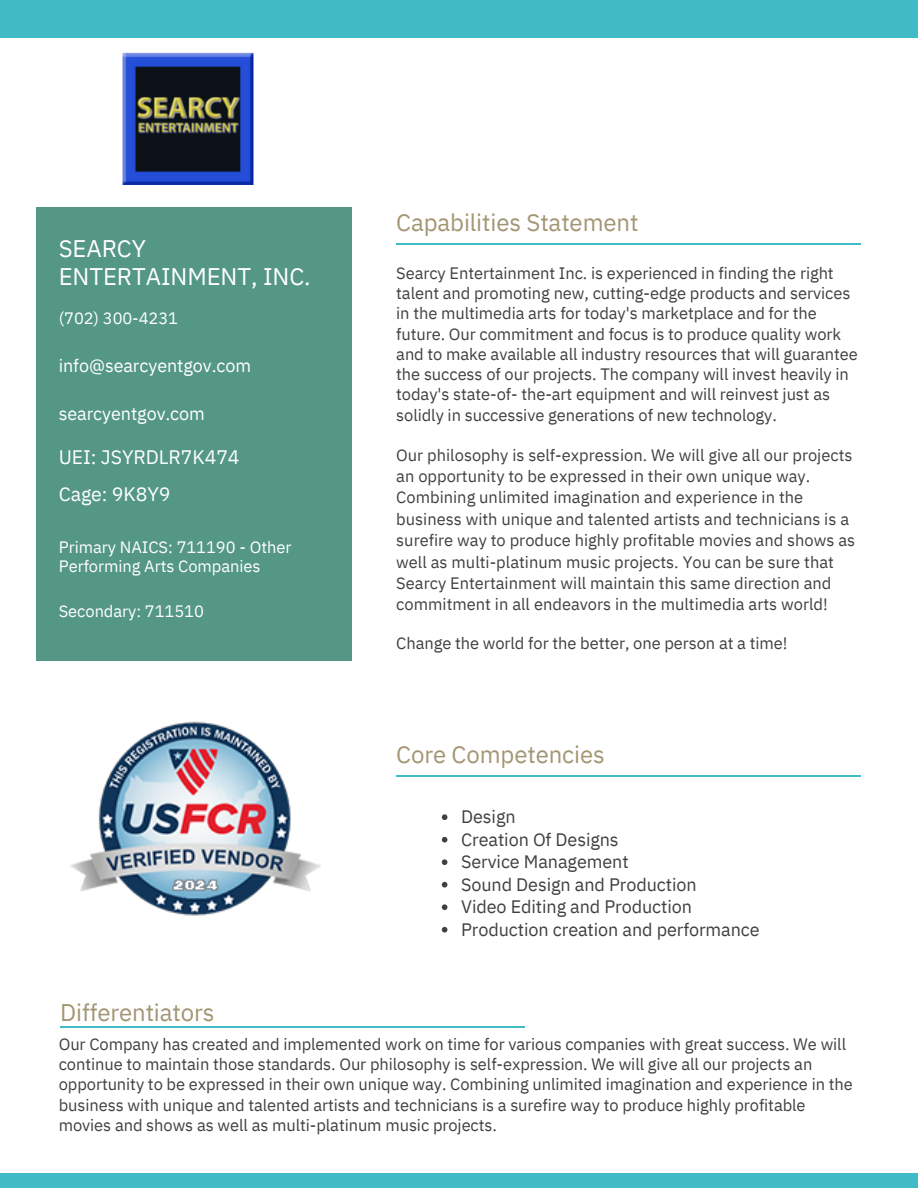
<style>
.page{position:relative;width:918px;height:1188px;background:#fff}
.page>*{position:absolute;margin:0;border:0;box-sizing:border-box;transform-origin:0 0}
.t1{font:24px "IBM Plex Sans";letter-spacing:-.005em;color:#a39674}
.t2{font:24px/28.2px "IBM Plex Sans";letter-spacing:-.005em;color:#fff}
.t3{font:19.5px/37.2px "IBM Plex Sans";letter-spacing:-.005em;color:#fff}
.t4{font:18px "IBM Plex Sans";letter-spacing:-.005em;color:#404042}
.t5{font:18px "IBM Plex Sans";letter-spacing:-.005em;color:#fff}
.t6{font:16.5px/20.2px "IBM Plex Sans";letter-spacing:-.005em;color:#404042}
.t7{font:16.5px/19.2px "IBM Plex Sans";letter-spacing:-.005em;color:#fff}
</style>
<div class="page">
<div style="left:0;top:0;width:918px;height:37px;background:#41bcc6"></div>
<div style="left:0;top:1173px;width:918px;height:15px;background:#41bcc6"></div>
<div style="left:36px;top:592px;width:315px;height:69px;background:#549785"></div>
<div style="left:36px;top:584px;width:315px;height:8px;background:#549785"></div>
<div style="left:36px;top:532px;width:315px;height:52px;background:#549785"></div>
<div style="left:36px;top:501px;width:315px;height:31px;background:#549785"></div>
<div style="left:36px;top:448px;width:315px;height:53px;background:#549785"></div>
<div style="left:36px;top:397px;width:315px;height:51px;background:#549785"></div>
<div style="left:36px;top:346px;width:315px;height:51px;background:#549785"></div>
<div style="left:36px;top:293px;width:315px;height:53px;background:#549785"></div>
<div style="left:36px;top:207px;width:315px;height:86px;background:#549785"></div>
<img style="left:122px;top:53px;width:132px;height:131px">
<img style="left:70px;top:721px;width:251px;height:195px">
<hr style="left:396px;top:244px;width:465px;height:1px;background:#41bcc6">
<hr style="left:396px;top:776px;width:465px;height:1px;background:#41bcc6">
<hr style="left:60px;top:1027px;width:465px;height:1px;background:#41bcc6">
<svg style="left:442px;top:814px;width:5px;height:6px"></svg>
<svg style="left:442px;top:837px;width:5px;height:6px"></svg>
<svg style="left:442px;top:859px;width:5px;height:6px"></svg>
<svg style="left:442px;top:882px;width:5px;height:6px"></svg>
<svg style="left:442px;top:904px;width:5px;height:6px"></svg>
<svg style="left:442px;top:927px;width:5px;height:6px"></svg>
<p class="t2" style="left:59px;top:233px;width:253px">SEARCY<br>ENTERTAINMENT, INC.</p>
<p class="t7" style="left:59px;top:308px;width:121px">(702) 300-4231</p>
<p class="t5" style="left:59px;top:353px;width:194px">info@searcyentgov.com</p>
<p class="t5" style="left:59px;top:401px;width:148px">searcyentgov.com</p>
<p class="t3" style="left:59px;top:438px;width:182px">UEI: JSYRDLR7K474<br>Cage: 9K8Y9</p>
<p class="t7" style="left:59px;top:537px;width:234px">Primary NAICS: 711190 - Other<br>Performing Arts Companies</p>
<p class="t7" style="left:59px;top:601px;width:147px">Secondary: 711510</p>
<h3 class="t1" style="left:60px;top:997px;width:156px">Differentiators</h3>
<p class="t1" style="left:396px;top:207px;width:244px">Capabilities Statement</p>
<h3 class="t6" style="left:396px;top:263px;width:463px">Searcy Entertainment Inc. is experienced in finding the right talent and promoting new, cutting-edge products and services in the multimedia arts for today's marketplace and for the future. Our commitment and focus is to produce quality work and to make available all industry resources that will guarantee the success of our projects. The company will invest heavily in today's state-of- the-art equipment and will reinvest just as solidly in successive generations of new technology.</h3>
<p class="t6" style="left:396px;top:444px;width:461px;line-height:21.3px">Our philosophy is self-expression. We will give all our projects an opportunity to be expressed in their own unique way.<br>Combining unlimited imagination and experience in the business with unique and talented artists and technicians is a surefire way to produce highly profitable movies and shows as well as multi-platinum music projects. You can be sure that Searcy Entertainment will maintain this same direction and commitment in all endeavors in the multimedia arts world!</p>
<p class="t6" style="left:396px;top:633px;width:393px">Change the world for the better, one person at a time!</p>
<h3 class="t1" style="left:396px;top:738px;width:210px">Core Competencies</h3>
<h2 class="t4" style="left:461px;top:805px;width:56px">Design</h2>
<p class="t4" style="left:461px;top:827px;width:159px">Creation Of Designs</p>
<p class="t4" style="left:461px;top:850px;width:169px">Service Management</p>
<p class="t4" style="left:461px;top:872px;width:237px">Sound Design and Production</p>
<h2 class="t4" style="left:461px;top:895px;width:232px">Video Editing and Production</h2>
<p class="t4" style="left:461px;top:917px;width:300px">Production creation and performance</p>
<h2 class="t6" style="left:59px;top:1034px;width:796px">Our Company has created and implemented work on time for various companies with great success. We will continue to maintain those standards. Our philosophy is self-expression. We will give all our projects an opportunity to be expressed in their own unique way. Combining unlimited imagination and experience in the business with unique and talented artists and technicians is a surefire way to produce highly profitable movies and shows as well as multi-platinum music projects.</h2>
</div>
